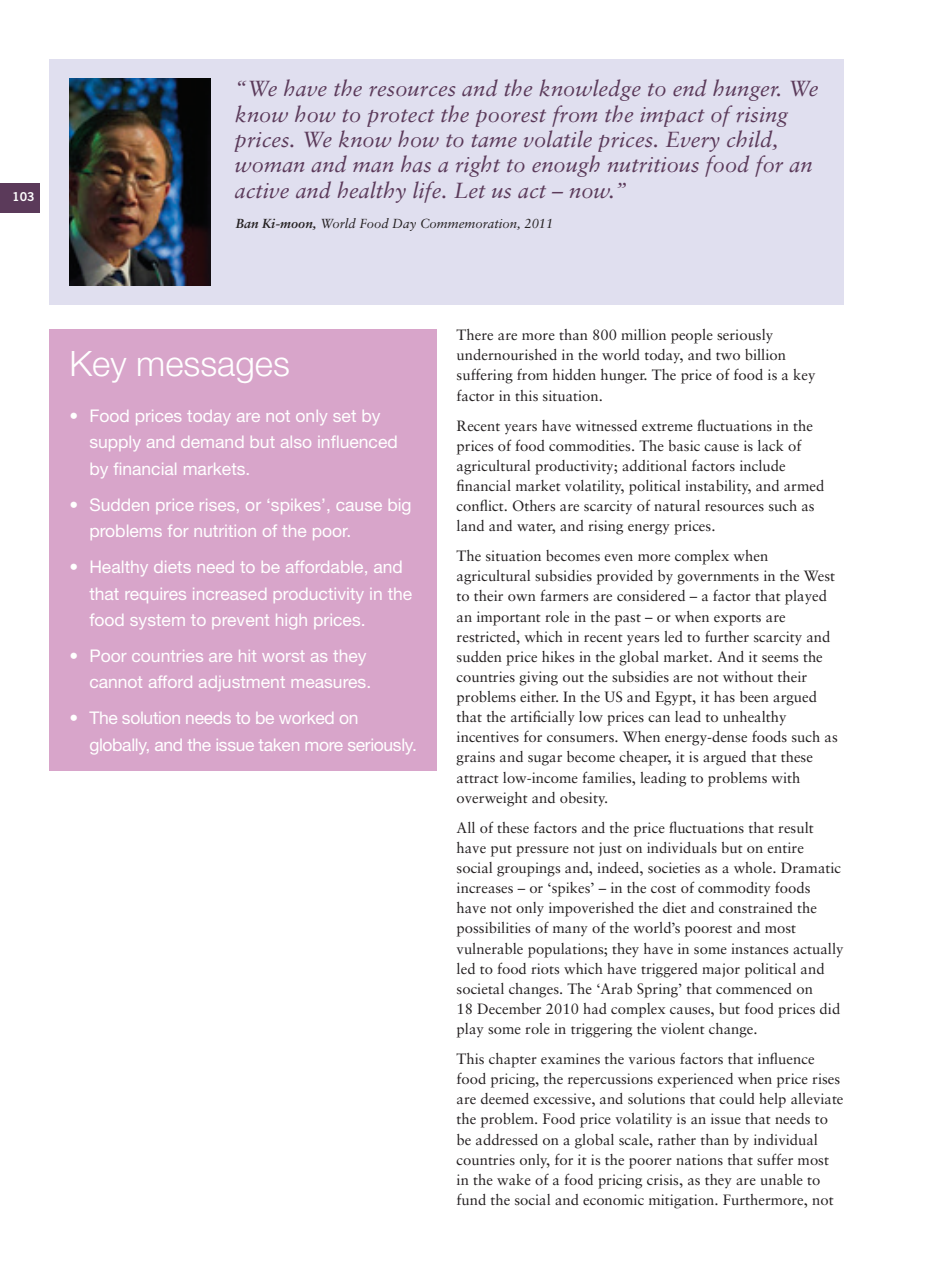
<style>
.page{position:relative;width:943px;height:1265px;background:#fff}
.page>*{position:absolute;margin:0;border:0;box-sizing:border-box;transform-origin:0 0}
.Key_Messages_Title{font:300 35px "Helvetica Neue";color:#fff}
.Large_quotes{font:italic 21.88px/25.4px "Sabon";color:#5b3a5a}
.Key_Points{font:17.5px/26.2px "Helvetica Neue";color:#fff}
.Key_Points-2{font:17.5px/26.2px "Helvetica Neue";letter-spacing:-.02em;color:#fff}
.Text{font:14.88px/20.1px "Sabon";color:#231f20}
.Large_quote_attribut{font:italic 13.12px "Sabon";color:#231f20}
.t1{font:12.25px "Trade Gothic Bold Two";color:#fff}
.s1{font-weight:700}
</style>
<div class="page">
<div style="left:0;top:184px;width:40px;height:29px;background:#5b3a5a"></div>
<div style="left:50px;top:60px;width:793px;height:245px;background:#e0dfef"></div>
<div style="left:50px;top:329px;width:387px;height:441px;background:#d8a5ca"></div>
<img style="left:69px;top:79px;width:141px;height:206px">
<p class="t1" style="left:12px;top:189px;width:24px">103</p>
<p class="Large_quotes" style="left:235px;top:76px;width:585px">“We have the resources and the knowledge to end hunger. We know how to protect the poorest from the impact of rising prices. We know how to tame volatile prices. Every child, woman and man has a right to enough nutritious food for an active and healthy life. Let us act – now.”</p>
<p class="Large_quote_attribut" style="left:236px;top:216px;width:319px"><span class="s1">Ban Ki-moon,</span> World Food Day Commemoration, 2011</p>
<p class="Key_Messages_Title" style="left:69px;top:342px;width:222px">Key messages</p>
<p class="Key_Points" style="left:89px;top:403px;width:310px;text-indent:-20px">• Food prices today are not only set by supply and demand but also influenced by financial markets.</p>
<p class="Key_Points" style="left:89px;top:491px;width:324px;text-indent:-20px">• Sudden price rises, or ‘spikes’, cause big problems for nutrition of the poor.</p>
<p class="Key_Points" style="left:89px;top:554px;width:324px;text-indent:-20px">• Healthy diets need to be affordable, and that requires increased productivity in the food system to prevent high prices.</p>
<p class="Key_Points" style="left:69px;top:642px;width:303px;text-align:right">• Poor countries are hit worst as they cannot afford adjustment measures.</p>
<p class="Key_Points-2" style="left:89px;top:705px;width:329px;text-indent:-20px">• The solution needs to be worked on globally, and the issue taken more seriously.</p>
<p class="Text" style="left:456px;top:325px;width:360px">There are more than 800 million people seriously undernourished in the world today, and two billion suffering from hidden hunger. The price of food is a key factor in this situation.</p>
<p class="Text" style="left:456px;top:415px;width:369px">Recent years have witnessed extreme fluctuations in the prices of food commodities. The basic cause is lack of agricultural productivity; additional factors include financial market volatility, political instability, and armed conflict. Others are scarcity of natural resources such as land and water, and rising energy prices.</p>
<p class="Text" style="left:456px;top:546px;width:383px">The situation becomes even more complex when agricultural subsidies provided by governments in the West to their own farmers are considered – a factor that played an important role in the past – or when exports are restricted, which in recent years led to further scarcity and sudden price hikes in the global market. And it seems the countries giving out the subsidies are not without their problems either. In the US and Egypt, it has been argued that the artificially low prices can lead to unhealthy incentives for consumers. When energy-dense foods such as grains and sugar become cheaper, it is argued that these attract low-income families, leading to problems with overweight and obesity.</p>
<p class="Text" style="left:456px;top:817px;width:388px">All of these factors and the price fluctuations that result have put pressure not just on individuals but on entire social groupings and, indeed, societies as a whole. Dramatic increases – or ‘spikes’ – in the cost of commodity foods have not only impoverished the diet and constrained the possibilities of many of the world’s poorest and most vulnerable populations; they have in some instances actually led to food riots which have triggered major political and societal changes. The ‘Arab Spring’ that commenced on<br>18 December 2010 had complex causes, but food prices did play some role in triggering the violent change.</p>
<p class="Text" style="left:456px;top:1049px;width:388px">This chapter examines the various factors that influence food pricing, the repercussions experienced when price rises are deemed excessive, and solutions that could help alleviate the problem. Food price volatility is an issue that needs to be addressed on a global scale, rather than by individual countries only, for it is the poorer nations that suffer most in the wake of a food pricing crisis, as they are unable to fund the social and economic mitigation. Furthermore, not</p>
</div>
